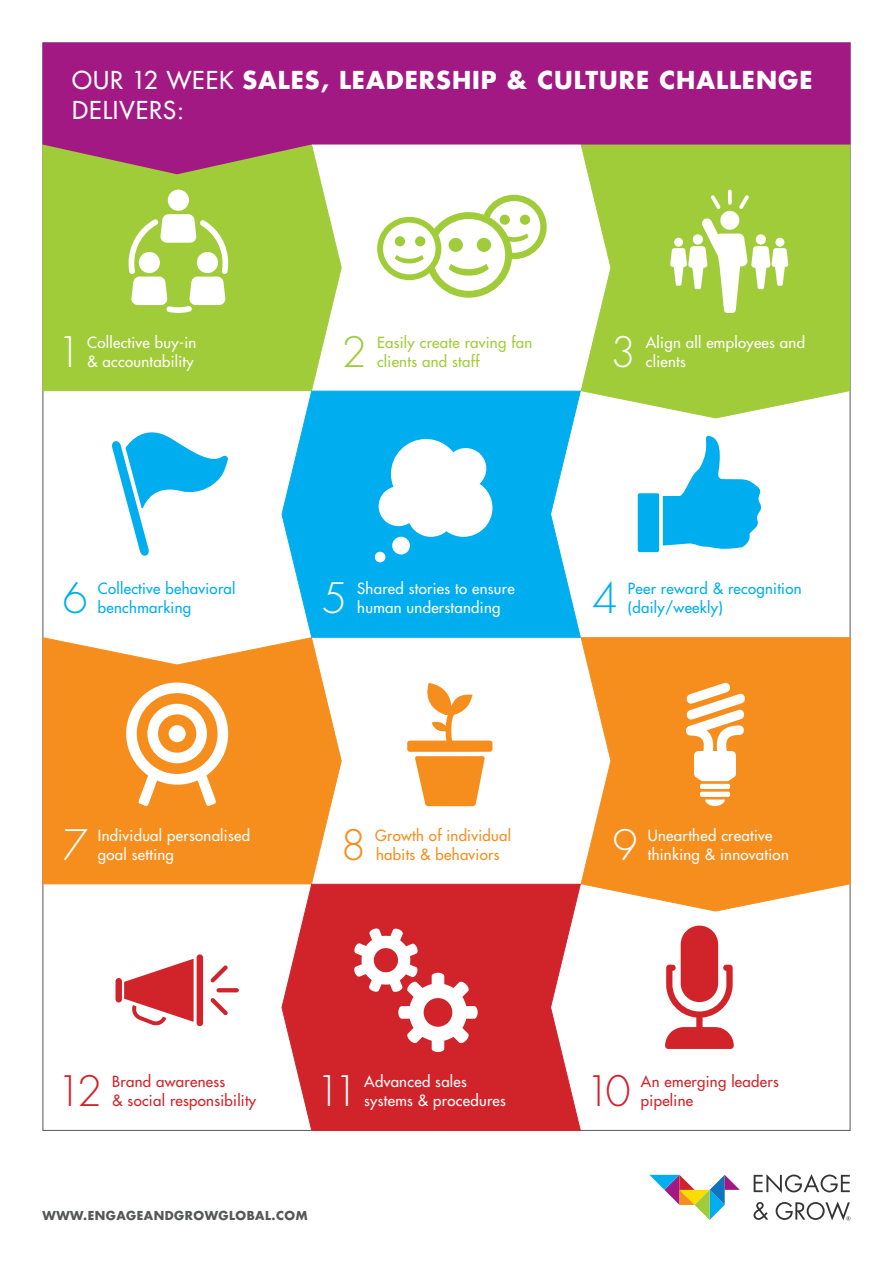
<style>
.page{position:relative;width:893px;height:1263px;background:#fff}
.page>*{position:absolute;margin:0;border:0;box-sizing:border-box;transform-origin:0 0}
.t1{font:300 40.8px "Futura Std";color:#fff}
.t2{font:300 40.8px "Futura Std";color:#d1232a}
.t3{font:300 40.8px "Futura Std";color:#00aeef}
.t4{font:300 40.8px "Futura Std";color:#a1cc3a}
.t5{font:300 40.8px "Futura Std";color:#f68e1e}
.t6{font:700 24px/30px "Futura Std";letter-spacing:.04em;color:#fff}
.t7{font:500 15px/19.5px "Futura Std";letter-spacing:.02em;color:#fff}
.t8{font:500 15px/19.5px "Futura Std";letter-spacing:.02em;color:#00aeef}
.t9{font:500 15px/19.5px "Futura Std";letter-spacing:.02em;color:#d1232a}
.t10{font:500 15px/19.5px "Futura Std";letter-spacing:.02em;color:#a1cc3a}
.t11{font:500 15px/19.5px "Futura Std";letter-spacing:.02em;color:#f68e1e}
.t12{font:700 12px "Futura Std";letter-spacing:.04em;color:#57585a}
.s1{font-weight:500}
</style>
<div class="page">
<div style="left:42px;top:144px;width:300px;height:247px;background:#a1cc3a"></div>
<svg style="left:580px;top:637px;width:271px;height:275px;background:#f69935"></svg>
<svg style="left:42px;top:637px;width:300px;height:248px;background:#f69a36"></svg>
<svg style="left:281px;top:390px;width:300px;height:248px;background:#1fb7f0"></svg>
<svg style="left:580px;top:174px;width:270px;height:245px;background:#add355"></svg>
<svg style="left:281px;top:883px;width:300px;height:248px;background:#d63f45"></svg>
<div style="left:700px;top:784px;width:30px;height:5px;background:#fff;border-radius:2px"></div>
<div style="left:700px;top:792px;width:30px;height:5px;background:#fff;border-radius:2px"></div>
<svg style="left:705px;top:799px;width:20px;height:7px"></svg>
<svg style="left:684px;top:681px;width:63px;height:100px"></svg>
<svg style="left:126px;top:682px;width:102px;height:125px"></svg>
<svg style="left:354px;top:928px;width:124px;height:124px"></svg>
<div style="left:116px;top:978px;width:6px;height:24px;background:#d1232a;border-radius:3px"></div>
<div style="left:197px;top:954px;width:6px;height:72px;background:#d1232a;border-radius:3px"></div>
<svg style="left:124px;top:959px;width:70px;height:67px"></svg>
<svg style="left:210px;top:965px;width:18px;height:18px"></svg>
<svg style="left:210px;top:998px;width:18px;height:17px"></svg>
<svg style="left:216px;top:988px;width:23px;height:4px"></svg>
<svg style="left:112px;top:432px;width:116px;height:124px"></svg>
<div style="left:720px;top:211px;width:19px;height:19px;background:#fff;border-radius:50%"></div>
<svg style="left:728px;top:190px;width:4px;height:15px"></svg>
<svg style="left:711px;top:195px;width:10px;height:14px"></svg>
<svg style="left:739px;top:195px;width:10px;height:14px"></svg>
<svg style="left:670px;top:218px;width:118px;height:95px"></svg>
<div style="left:674px;top:238px;width:9px;height:9px;background:#fff;border-radius:50%"></div>
<div style="left:638px;top:493px;width:21px;height:59px;background:#00aeef;border-radius:2px"></div>
<svg style="left:663px;top:436px;width:98px;height:113px"></svg>
<svg style="left:379px;top:439px;width:113px;height:98px"></svg>
<div style="left:392px;top:537px;width:18px;height:17px;background:#fff;border-radius:50%"></div>
<div style="left:375px;top:552px;width:10px;height:10px;background:#fff;border-radius:50%"></div>
<svg style="left:407px;top:683px;width:85px;height:123px"></svg>
<svg style="left:665px;top:965px;width:69px;height:84px"></svg>
<div style="left:681px;top:926px;width:37px;height:76px;background:#d1232a;border-radius:19px"></div>
<div style="left:168px;top:190px;width:21px;height:21px;background:#fff;border-radius:50%"></div>
<svg style="left:129px;top:214px;width:99px;height:99px"></svg>
<svg style="left:43px;top:43px;width:807px;height:131px;background:#a93e84"></svg>
<div style="left:481px;top:195px;width:66px;height:64px;background:#a1cc3a;border-radius:50%"></div>
<div style="left:488px;top:201px;width:52px;height:52px;background:#fff;border-radius:50%"></div>
<div style="left:500px;top:215px;width:10px;height:10px;background:#a1cc3a;border-radius:50%"></div>
<div style="left:520px;top:215px;width:10px;height:10px;background:#a1cc3a;border-radius:50%"></div>
<svg style="left:506px;top:233px;width:22px;height:9px"></svg>
<div style="left:425px;top:212px;width:87px;height:86px;background:#a1cc3a;border-radius:50%"></div>
<div style="left:432px;top:219px;width:73px;height:72px;background:#fff;border-radius:50%"></div>
<div style="left:449px;top:238px;width:14px;height:14px;background:#a1cc3a;border-radius:50%"></div>
<div style="left:477px;top:238px;width:14px;height:14px;background:#a1cc3a;border-radius:50%"></div>
<svg style="left:449px;top:264px;width:40px;height:12px"></svg>
<svg style="left:377px;top:217px;width:64px;height:63px"></svg>
<div style="left:383px;top:223px;width:52px;height:51px;background:#fff;border-radius:50%"></div>
<div style="left:395px;top:236px;width:10px;height:10px;background:#a1cc3a;border-radius:50%"></div>
<div style="left:415px;top:236px;width:10px;height:10px;background:#a1cc3a;border-radius:50%"></div>
<svg style="left:395px;top:255px;width:29px;height:8px"></svg>
<svg style="left:754px;top:1174px;width:96px;height:19px"></svg>
<svg style="left:753px;top:1202px;width:15px;height:18px"></svg>
<svg style="left:649px;top:1175px;width:91px;height:45px"></svg>
<svg style="left:776px;top:1201px;width:74px;height:19px"></svg>
<p class="t6" style="left:72px;top:64px;width:742px"><span class="s1">OUR 12 WEEK</span> SALES, LEADERSHIP &amp; CULTURE CHALLENGE<br><span class="s1">DELIVERS:</span></p>
<p class="t1" style="left:56px;top:328px;width:27px">1</p>
<p class="t7" style="left:87px;top:333px;width:111px">Collective buy-in &amp; accountability</p>
<p class="t4" style="left:342px;top:328px;width:27px">2</p>
<p class="t10" style="left:377px;top:333px;width:157px">Easily create raving fan clients and staff</p>
<p class="t1" style="left:610px;top:328px;width:27px">3</p>
<p class="t7" style="left:646px;top:333px;width:161px">Align all employees and clients</p>
<p class="t3" style="left:62px;top:574px;width:27px">6</p>
<p class="t8" style="left:98px;top:579px;width:139px">Collective behavioral benchmarking</p>
<p class="t1" style="left:322px;top:574px;width:27px">5</p>
<p class="t7" style="left:357px;top:579px;width:159px">Shared stories to ensure human understanding</p>
<p class="t3" style="left:592px;top:574px;width:27px">4</p>
<p class="t8" style="left:628px;top:579px;width:175px">Peer reward &amp; recognition</p>
<p class="t8" style="left:628px;top:598px;width:96px">(daily/weekly)</p>
<p class="t5" style="left:341px;top:821px;width:27px">8</p>
<p class="t11" style="left:375px;top:826px;width:137px">Growth of individual habits &amp; behaviors</p>
<p class="t1" style="left:63px;top:821px;width:27px">7</p>
<p class="t7" style="left:98px;top:826px;width:154px">Individual personalised goal setting</p>
<p class="t1" style="left:612px;top:821px;width:27px">9</p>
<p class="t7" style="left:648px;top:826px;width:143px">Unearthed creative thinking &amp; innovation</p>
<p class="t2" style="left:56px;top:1067px;width:47px">12</p>
<p class="t9" style="left:112px;top:1072px;width:145px">Brand awareness<br>&amp; social responsibility</p>
<p class="t1" style="left:315px;top:1067px;width:45px">11</p>
<p class="t7" style="left:364px;top:1072px;width:104px">Advanced sales</p>
<p class="t7" style="left:364px;top:1091px;width:143px">systems &amp; procedures</p>
<p class="t12" style="left:43px;top:1207px;width:266px">WWW.ENGAGEANDGROWGLOBAL.COM</p>
<p class="t2" style="left:585px;top:1067px;width:47px">10</p>
<p class="t9" style="left:641px;top:1072px;width:139px">An emerging leaders</p>
<p class="t9" style="left:641px;top:1091px;width:54px">pipeline</p>
</div>
